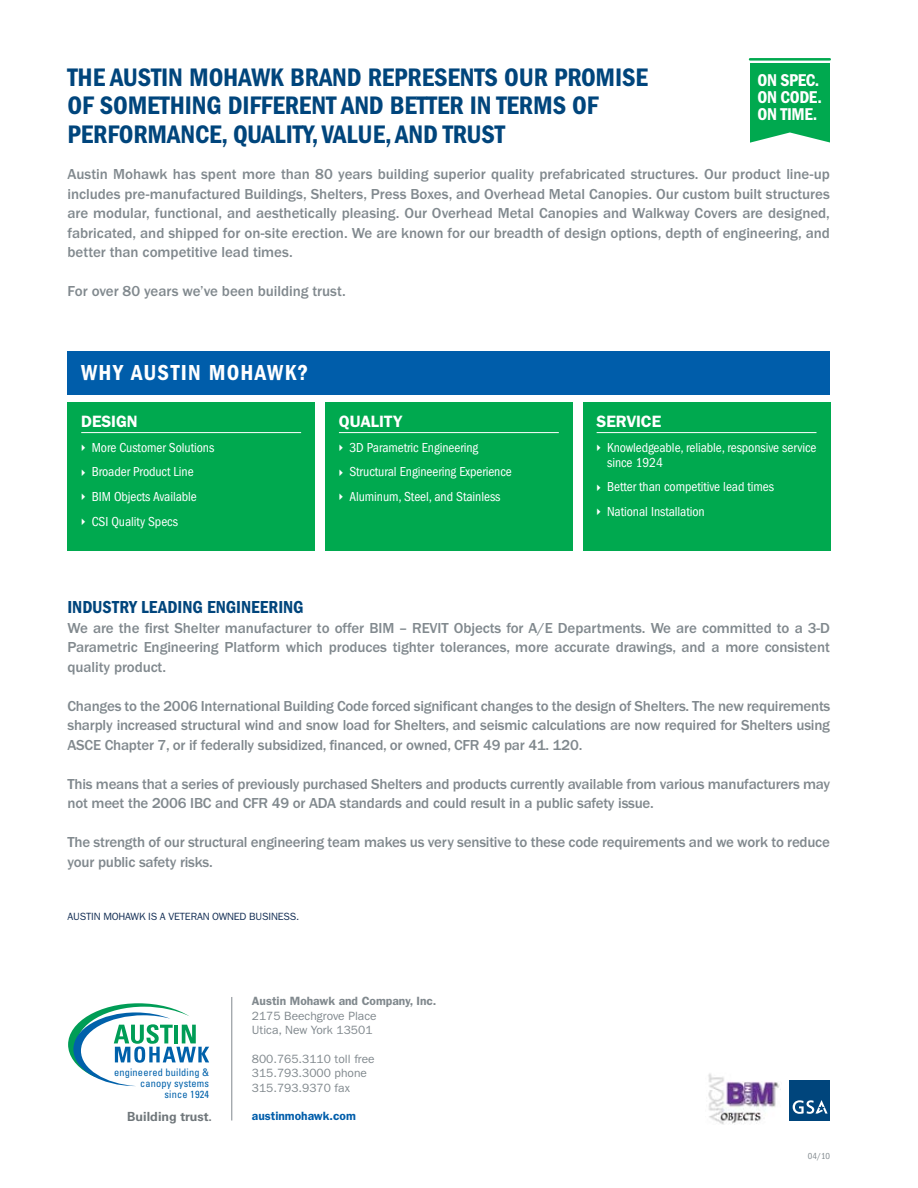
<style>
.page{position:relative;width:918px;height:1188px;background:#fff}
.page>*{position:absolute;margin:0;border:0;box-sizing:border-box;transform-origin:0 0}
.t1{font:26.25px/28.5px "ITC Franklin Gothic Std Dm Cd";letter-spacing:-.005em;color:#00457c}
.t2{font:22.5px "ITC Franklin Gothic Std Dm Cd";letter-spacing:.05em;color:#fff}
.t3{font:18px "ITC Franklin Gothic Std Dm Cd";letter-spacing:-.005em;color:#00457c}
.t4{font:17.7px/16.8px "ITC Franklin Gothic Std Dm Cd";letter-spacing:-.025em;color:#fff}
.t5{font:600 16.5px "ITC Franklin Gothic Std";letter-spacing:-.005em;color:#fff}
.t6{font:500 15px/19.5px "ITC Franklin Gothic Std";letter-spacing:-.015em;color:#81898e;text-align:justify}
.t7{font:condensed 13.5px/24.8px "ITC Franklin Gothic Std";letter-spacing:-.005em;color:#fff}
.t8{font:700 12.6px "Univers LT Std";color:#6f767a}
.t9{font:12px/14.4px "ITC Franklin Gothic Std";color:#81898e}
.t10{font:600 12px "ITC Franklin Gothic Std";color:#81898e}
.t11{font:600 12px "ITC Franklin Gothic Std";color:#005daa}
.t12{font:10.5px "ITC Franklin Gothic Std";letter-spacing:-.015em;color:#142f55}
.t13{font:condensed 10.35px/10.8px "Univers LT Std";letter-spacing:.02em;color:#0061aa;text-align:right}
.t14{font:condensed 9px "ITC Franklin Gothic Std";color:#81898e}
</style>
<div class="page">
<svg style="left:68px;top:1003px;width:141px;height:83px"></svg>
<hr style="left:232px;top:997px;width:1px;height:123px;background:#81898e">
<div style="left:68px;top:402px;width:247px;height:148px;background:#00a94f"></div>
<hr style="left:81px;top:432px;width:220px;height:1px;background:#fff">
<div style="left:325px;top:402px;width:248px;height:148px;background:#00a94f"></div>
<hr style="left:339px;top:432px;width:220px;height:1px;background:#fff">
<div style="left:583px;top:402px;width:247px;height:148px;background:#00a94f"></div>
<hr style="left:597px;top:432px;width:220px;height:1px;background:#fff">
<div style="left:68px;top:351px;width:762px;height:43px;background:#005daa"></div>
<div style="left:750px;top:63px;width:80px;height:80px;background:#00a94f"></div>
<hr style="left:750px;top:58px;width:80px;height:3px;background:#00a94f">
<svg style="left:750px;top:132px;width:80px;height:11px"></svg>
<div style="left:790px;top:1080px;width:40px;height:40px;background:#00457c"></div>
<svg style="left:793px;top:1100px;width:35px;height:14px"></svg>
<img style="left:708px;top:1073px;width:73px;height:52px">
<h1 class="t1" style="left:67px;top:63px;width:582px">THE AUSTIN MOHAWK BRAND REPRESENTS OUR PROMISE<br>OF SOMETHING DIFFERENT AND BETTER IN TERMS OF<br>PERFORMANCE, QUALITY, VALUE, AND TRUST</h1>
<p class="t4" style="left:758px;top:72px;width:66px">ON SPEC.<br>ON CODE.<br>ON TIME.</p>
<p class="t6" style="left:68px;top:164px;width:764px">Austin Mohawk has spent more than 80 years building superior quality prefabricated structures. Our product line-up includes pre-manufactured Buildings, Shelters, Press Boxes, and Overhead Metal Canopies. Our custom built structures are modular, functional, and aesthetically pleasing. Our Overhead Metal Canopies and Walkway Covers are designed, fabricated, and shipped for on-site erection. We are known for our breadth of design options, depth of engineering, and better than competitive lead times.</p>
<p class="t6" style="left:68px;top:281px;width:280px">For over 80 years we’ve been building trust.</p>
<h2 class="t2" style="left:68px;top:360px;width:242px">WHY AUSTIN MOHAWK?</h2>
<p class="t5" style="left:81px;top:411px;width:46px">design</p>
<p class="t7" style="left:92px;top:435px;width:124px">More Customer Solutions<br>Broader Product Line<br>BIM Objects Available<br>CSI Quality Specs</p>
<p class="t5" style="left:339px;top:411px;width:65px">Quality</p>
<p class="t7" style="left:349px;top:435px;width:164px">3D Parametric Engineering<br>Structural Engineering Experience<br>Aluminum, Steel, and Stainless</p>
<p class="t5" style="left:597px;top:411px;width:56px">Service</p>
<p class="t7" style="left:607px;top:440px;width:211px;line-height:15px">Knowledgeable, reliable, responsive service since 1924</p>
<p class="t7" style="left:607px;top:475px;width:169px">Better than competitive lead times<br>National Installation</p>
<p class="t3" style="left:68px;top:597px;width:238px">INDUSTRY LEADING ENGINEERING</p>
<p class="t6" style="left:68px;top:618px;width:764px">We are the first Shelter manufacturer to offer BIM – REVIT Objects for A/E Departments. We are committed to a 3-D Parametric Engineering Platform which produces tighter tolerances, more accurate drawings, and a more consistent quality product.</p>
<p class="t6" style="left:68px;top:696px;width:764px">Changes to the 2006 International Building Code forced significant changes to the design of Shelters. The new requirements sharply increased structural wind and snow load for Shelters, and seismic calculations are now required for Shelters using ASCE Chapter 7, or if federally subsidized, financed, or owned, CFR 49 par 41. 120.</p>
<p class="t6" style="left:68px;top:774px;width:764px">This means that a series of previously purchased Shelters and products currently available from various manufacturers may not meet the 2006 IBC and CFR 49 or ADA standards and could result in a public safety issue.</p>
<p class="t6" style="left:68px;top:833px;width:764px">The strength of our structural engineering team makes us very sensitive to these code requirements and we work to reduce your public safety risks.</p>
<p class="t12" style="left:68px;top:910px;width:12px">Austin</p>
<p class="t12" style="left:103px;top:910px;width:95px">Mohawk is a Veteran</p>
<p class="t12" style="left:212px;top:910px;width:50px">Own ed Busin</p>
<p class="t12" style="left:278px;top:910px;width:23px">ess .</p>
<p class="t13" style="left:114px;top:1067px;width:97px">engineered building &amp; canopy systems<br>since 1924</p>
<p class="t8" style="left:127px;top:1109px;width:86px">Building trust.</p>
<p class="t10" style="left:252px;top:994px;width:186px">Austin Mohawk and Company, Inc.</p>
<p class="t9" style="left:252px;top:1008px;width:126px">2175 Beechgrove Place<br>Utica, New York 13501</p>
<p class="t9" style="left:252px;top:1052px;width:124px">800.765.3110 toll free<br>315.793.3000 phone<br>315.793.9370 fax</p>
<p class="t11" style="left:252px;top:1109px;width:106px">austinmohawk.com</p>
<p class="t14" style="left:808px;top:1151px;width:24px">04/10</p>
</div>
